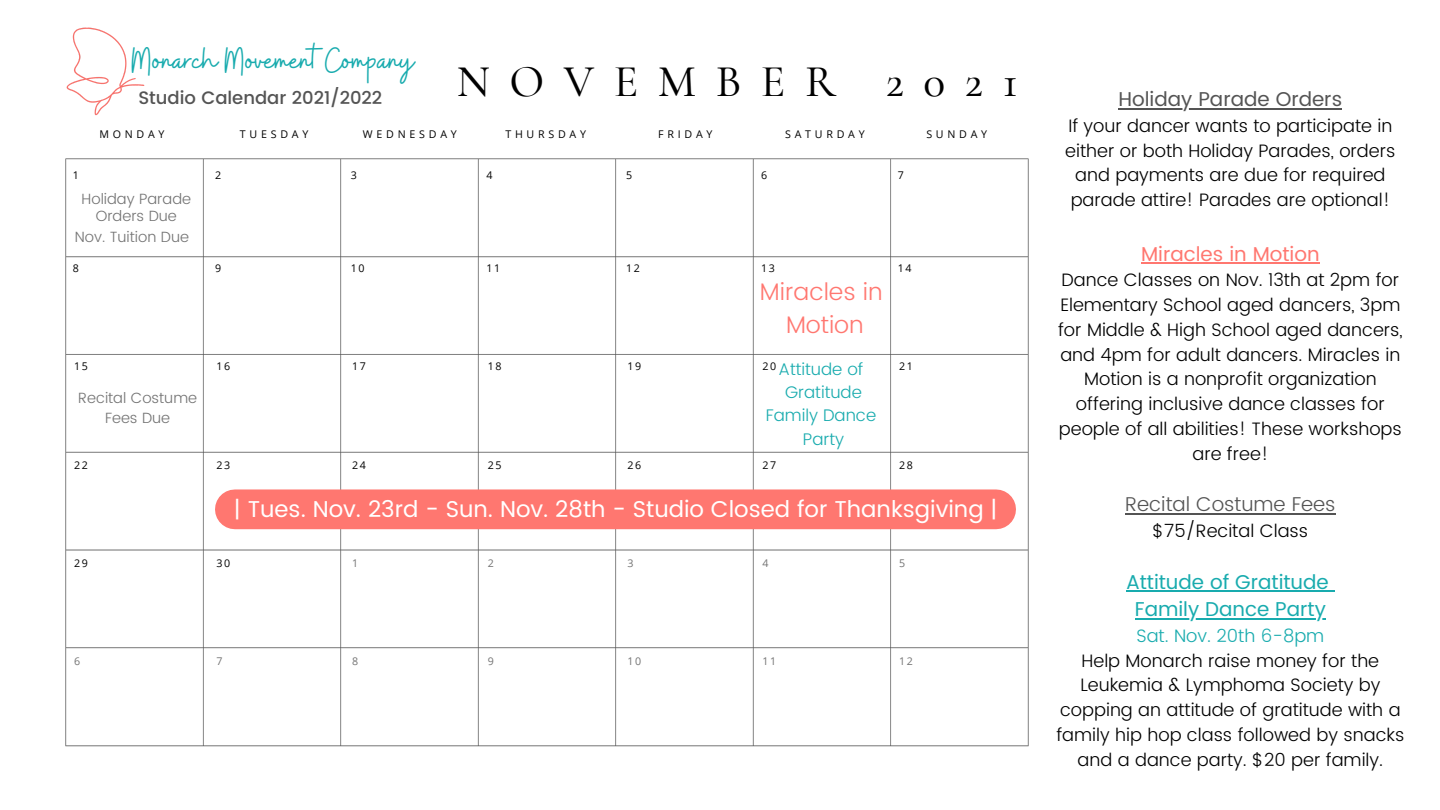
<style>
.page{position:relative;width:1440px;height:810px;background:#fff}
.page>*{position:absolute;margin:0;border:0;box-sizing:border-box;transform-origin:0 0}
.t1{font:500 45.5px "Cormorant Garamond";letter-spacing:.43em;color:#000}
.t2{font:36px "Buffalo";color:#18abae}
.t3{font:300 23.9px "Poppins";color:#ff7770}
.t4{font:22.9px "Poppins";color:#fff}
.t5{font:20px "Poppins";color:#18abae}
.t6{font:20px "Poppins";color:#545454}
.t7{font:300 20px "Poppins";color:#545454}
.t8{font:20px "Poppins";color:#ff7770}
.t9{font:300 18px/24.8px "Poppins";color:#000;text-align:center}
.t10{font:500 18px "Poppins";color:#545454}
.t11{font:300 18px "Poppins";color:#18abae}
.t12{font:300 16.8px "Poppins";color:#18abae}
.t13{font:300 14.8px/20.2px "Poppins";color:#737373;text-align:center}
.t14{font:10.7px "Open Sans";letter-spacing:.355em;color:#000}
.t15{font:10.7px "Open Sans";color:#737373}
</style>
<div class="page">
<img style="left:65px;top:158px;width:964px;height:589px">
<img style="left:66px;top:27px;width:79px;height:89px">
<hr style="left:1119px;top:108px;width:223px;height:1px;background:#545454">
<hr style="left:1141px;top:262px;width:179px;height:2px;background:#ff7770">
<hr style="left:1125px;top:513px;width:211px;height:1px;background:#545454">
<hr style="left:1126px;top:590px;width:203px;height:2px;background:#18abae">
<svg style="left:1329px;top:590px;width:6px;height:2px"></svg>
<hr style="left:1135px;top:618px;width:191px;height:1px;background:#18abae">
<div style="left:235px;top:489px;width:761px;height:40px;background:#ff7770"></div>
<p class="t2" style="left:132px;top:37px;width:284px">Monarch Movement Company</p>
<p class="t10" style="left:138px;top:88px;width:246px">Studio Calendar 2021/2022</p>
<p class="t1" style="left:457px;top:54px;width:563px">NOVEMBER 2021</p>
<p class="t14" style="left:99px;top:127px;width:67px">MONDAY</p>
<p class="t14" style="left:240px;top:127px;width:70px">TUESDAY</p>
<p class="t14" style="left:363px;top:127px;width:95px">WEDNESDAY</p>
<p class="t14" style="left:505px;top:127px;width:82px">THURSDAY</p>
<p class="t14" style="left:658px;top:127px;width:56px">FRIDAY</p>
<p class="t14" style="left:785px;top:127px;width:81px">SATURDAY</p>
<p class="t14" style="left:926px;top:127px;width:62px">SUNDAY</p>
<p class="t14" style="left:73px;top:168px;width:8px">1</p>
<p class="t14" style="left:215px;top:168px;width:8px">2</p>
<p class="t14" style="left:351px;top:168px;width:8px">3</p>
<p class="t14" style="left:487px;top:168px;width:8px">4</p>
<p class="t14" style="left:626px;top:168px;width:8px">5</p>
<p class="t14" style="left:761px;top:168px;width:8px">6</p>
<p class="t14" style="left:898px;top:168px;width:8px">7</p>
<p class="t13" style="left:82px;top:190px;width:111px;line-height:17.2px">Holiday Parade<br>Orders Due</p>
<p class="t13" style="left:75px;top:226px;width:116px">Nov. Tuition Due</p>
<p class="t14" style="left:73px;top:261px;width:8px">8</p>
<p class="t14" style="left:215px;top:261px;width:8px">9</p>
<p class="t14" style="left:351px;top:261px;width:15px">10</p>
<p class="t14" style="left:487px;top:261px;width:15px">11</p>
<p class="t14" style="left:626px;top:261px;width:15px">12</p>
<p class="t14" style="left:761px;top:261px;width:15px">13</p>
<p class="t14" style="left:898px;top:261px;width:15px">14</p>
<p class="t3" style="left:760px;top:278px;width:124px">Miracles in</p>
<p class="t3" style="left:786px;top:311px;width:79px">Motion</p>
<p class="t12" style="left:779px;top:359px;width:86px">Attitude of</p>
<p class="t12" style="left:785px;top:382px;width:78px">Gratitude</p>
<p class="t12" style="left:766px;top:406px;width:112px">Family Dance</p>
<p class="t12" style="left:803px;top:429px;width:43px">Party</p>
<p class="t14" style="left:74px;top:359px;width:15px">15</p>
<p class="t14" style="left:216px;top:359px;width:15px">16</p>
<p class="t14" style="left:352px;top:359px;width:15px">17</p>
<p class="t14" style="left:488px;top:359px;width:15px">18</p>
<p class="t14" style="left:628px;top:359px;width:15px">19</p>
<p class="t14" style="left:762px;top:359px;width:15px">20</p>
<p class="t14" style="left:899px;top:359px;width:15px">21</p>
<p class="t13" style="left:78px;top:388px;width:120px">Recital Costume<br>Fees Due</p>
<p class="t14" style="left:74px;top:458px;width:15px">22</p>
<p class="t14" style="left:216px;top:458px;width:15px">23</p>
<p class="t14" style="left:352px;top:458px;width:15px">24</p>
<p class="t14" style="left:488px;top:458px;width:15px">25</p>
<p class="t14" style="left:628px;top:458px;width:15px">26</p>
<p class="t14" style="left:762px;top:458px;width:15px">27</p>
<p class="t14" style="left:899px;top:458px;width:15px">28</p>
<p class="t4" style="left:234px;top:496px;width:765px">| Tues. Nov. 23rd - Sun. Nov. 28th - Studio Closed for Thanksgiving |</p>
<p class="t14" style="left:74px;top:555px;width:15px">29</p>
<p class="t14" style="left:216px;top:555px;width:15px">30</p>
<p class="t15" style="left:352px;top:555px;width:8px">1</p>
<p class="t15" style="left:488px;top:555px;width:8px">2</p>
<p class="t15" style="left:628px;top:555px;width:8px">3</p>
<p class="t15" style="left:762px;top:555px;width:8px">4</p>
<p class="t15" style="left:899px;top:555px;width:8px">5</p>
<p class="t15" style="left:74px;top:653px;width:8px">6</p>
<p class="t15" style="left:216px;top:653px;width:8px">7</p>
<p class="t15" style="left:352px;top:653px;width:8px">8</p>
<p class="t15" style="left:488px;top:653px;width:8px">9</p>
<p class="t15" style="left:628px;top:653px;width:15px">10</p>
<p class="t15" style="left:762px;top:653px;width:15px">11</p>
<p class="t15" style="left:899px;top:653px;width:15px">12</p>
<p class="t6" style="left:1119px;top:88px;width:225px">Holiday Parade Orders</p>
<p class="t9" style="left:1065px;top:113px;width:332px">If your dancer wants to participate in either or both Holiday Parades, orders and payments are due for required parade attire! Parades are optional!</p>
<p class="t8" style="left:1141px;top:242px;width:180px">Miracles in Motion</p>
<p class="t9" style="left:1058px;top:268px;width:346px">Dance Classes on Nov. 13th at 2pm for Elementary School aged dancers, 3pm for Middle &amp; High School aged dancers, and 4pm for adult dancers. Miracles in Motion is a nonprofit organization offering inclusive dance classes for people of all abilities! These workshops are free!</p>
<p class="t7" style="left:1125px;top:493px;width:212px">Recital Costume Fees</p>
<p class="t9" style="left:1153px;top:518px;width:157px">$75/Recital Class</p>
<p class="t5" style="left:1126px;top:570px;width:204px">Attitude of Gratitude</p>
<p class="t5" style="left:1135px;top:598px;width:192px">Family Dance Party</p>
<p class="t11" style="left:1136px;top:625px;width:189px">Sat. Nov. 20th 6-8pm</p>
<p class="t9" style="left:1056px;top:648px;width:349px">Help Monarch raise money for the Leukemia &amp; Lymphoma Society by copping an attitude of gratitude with a family hip hop class followed by snacks and a dance party. $20 per family.</p>
</div>
